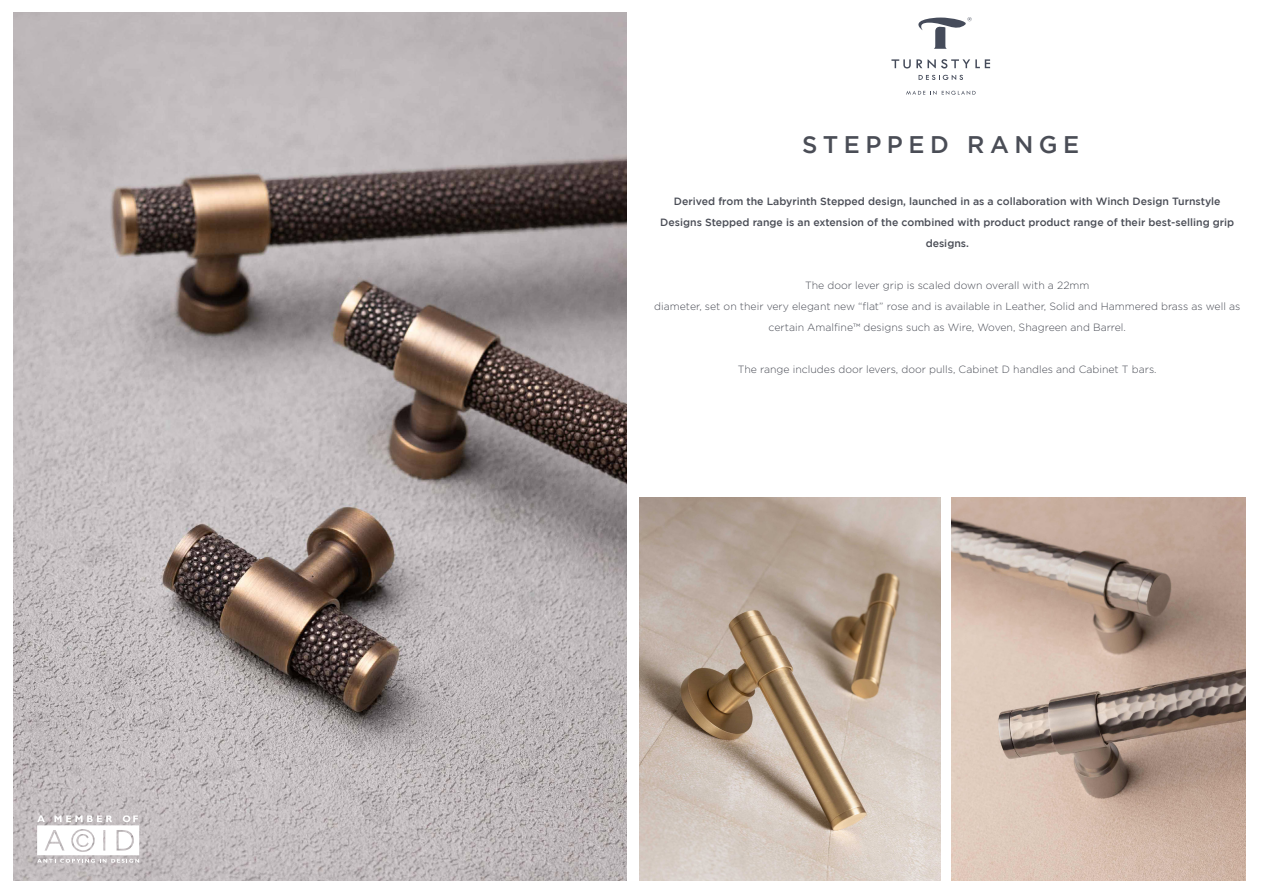
<style>
.page{position:relative;width:1263px;height:893px;background:#fff}
.page>*{position:absolute;margin:0;border:0;box-sizing:border-box;transform-origin:0 0}
.t1{font:500 24px "Gotham";letter-spacing:.23em;color:#4a4d56}
.t2{font:300 10.5px/21px "Gotham";color:#4a4d56;text-align:center}
.t3{font:500 10.5px/21px "Gotham";color:#4a4d56;text-align:center}
</style>
<div class="page">
<img style="left:13px;top:13px;width:613px;height:867px">
<img style="left:639px;top:497px;width:302px;height:383px">
<svg style="left:906px;top:91px;width:30px;height:4px"></svg>
<svg style="left:942px;top:91px;width:33px;height:4px"></svg>
<svg style="left:918px;top:75px;width:45px;height:5px"></svg>
<svg style="left:891px;top:59px;width:99px;height:10px"></svg>
<svg style="left:918px;top:17px;width:54px;height:32px"></svg>
<svg style="left:37px;top:815px;width:102px;height:48px"></svg>
<img style="left:952px;top:497px;width:294px;height:383px">
<h1 class="t1" style="left:802px;top:131px;width:279px">STEPPED RANGE</h1>
<p class="t3" style="left:660px;top:191px;width:575px">Derived from the Labyrinth Stepped design, launched in as a collaboration with Winch Design Turnstyle<br>Designs Stepped range is an extension of the combined with product product range of their best-selling grip designs.</p>
<p class="t2" style="left:654px;top:275px;width:588px">The door lever grip is scaled down overall with a 22mm<br>diameter, set on their very elegant new “flat” rose and is available in Leather, Solid and Hammered brass as well as certain Amalfine™ designs such as Wire, Woven, Shagreen and Barrel.</p>
<p class="t2" style="left:738px;top:359px;width:420px">The range includes door levers, door pulls, Cabinet D handles and Cabinet T bars.</p>
</div>
